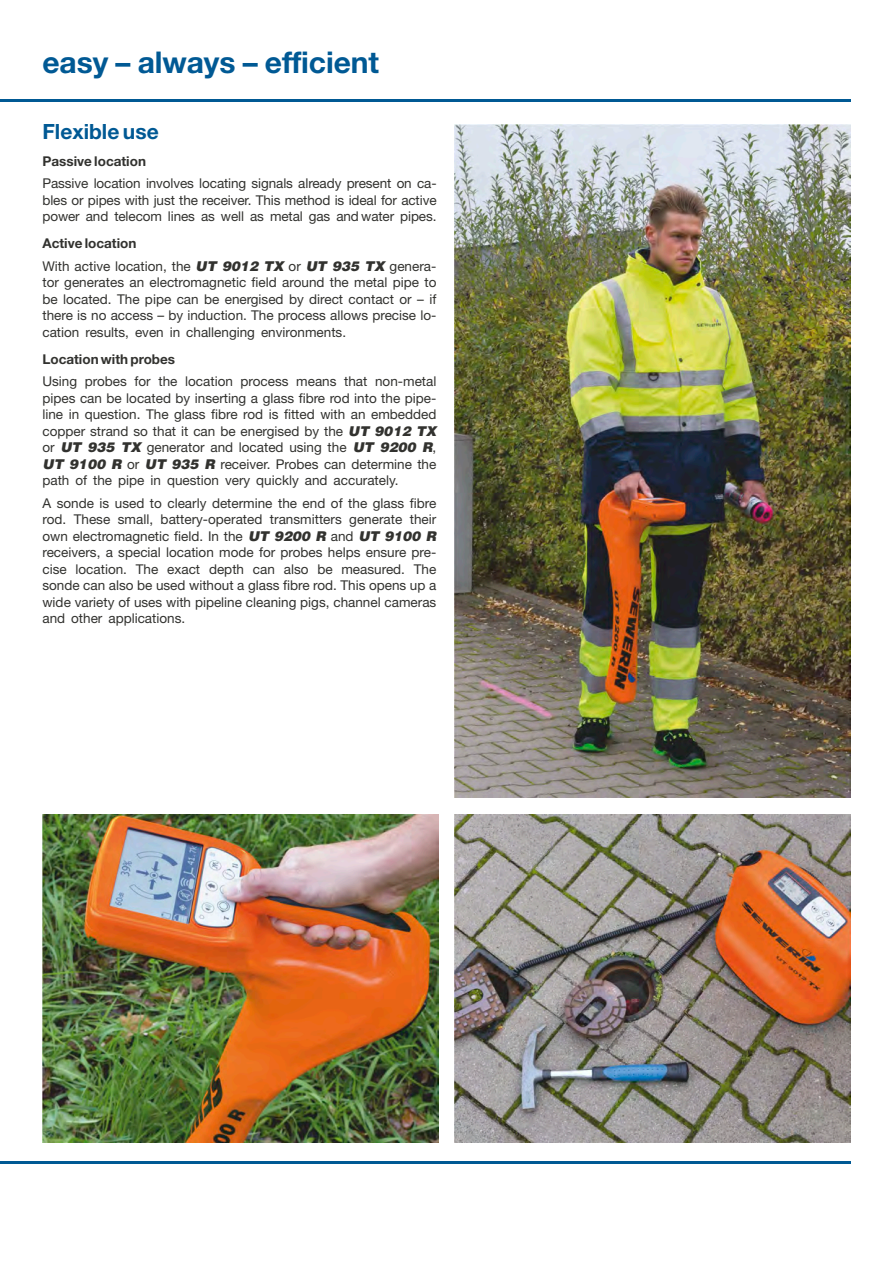
<style>
.page{position:relative;width:893px;height:1263px;background:#fff}
.page>*{position:absolute;margin:0;border:0;box-sizing:border-box;transform-origin:0 0}
.t1{font:700 30px "Helvetica Neue LT";letter-spacing:-.005em;color:#005994}
.t2{font:700 21px "Helvetica Neue LT";color:#005994}
.t3{font:13.5px/16.5px "Helvetica Neue LT";color:#32322f;text-align:justify}
.t4{font:700 13.5px "Helvetica Neue LT";color:#32322f}
.s1{font-weight:700}
.s2{font-family:"Airbus Special"}
</style>
<div class="page">
<hr style="left:0;top:1161px;width:851px;height:2px;background:#005994">
<hr style="left:0;top:100px;width:851px;height:2px;background:#005994">
<img style="left:42px;top:815px;width:396px;height:327px">
<img style="left:455px;top:124px;width:396px;height:674px">
<img style="left:455px;top:815px;width:396px;height:327px">
<h1 class="t1" style="left:43px;top:52px;width:338px">easy – always – efficient</h1>
<h2 class="t2" style="left:43px;top:124px;width:118px">Flexible use</h2>
<p class="t4" style="left:43px;top:156px;width:105px">Passive location</p>
<p class="t3" style="left:42px;top:177px;width:396px">Passive location involves locating signals already present on ca&shy;bles or pipes with just the receiver. This method is ideal for active power and telecom lines as well as metal gas and water pipes.</p>
<p class="t3" style="left:42px;top:234px;width:395px;line-height:22.5px"><span class="s1">Active location<br></span>With active location, the <span class="s2">UT 9012 TX</span> or <span class="s2">UT 935 TX</span> genera-</p>
<p class="t3" style="left:42px;top:276px;width:395px">tor generates an electromagnetic field around the metal pipe to be located. The pipe can be energised by direct contact or – if there is no access – by induction. The process allows precise lo&shy;cation results, even in challenging environments.</p>
<p class="t4" style="left:42px;top:354px;width:134px">Location with probes</p>
<p class="t3" style="left:42px;top:375px;width:395px">Using probes for the location process means that non-metal pipes can be located by inserting a glass fibre rod into the pipe&shy;line in question. The glass fibre rod is fitted with an embedded copper strand so that it can be energised by the <span class="s2">UT 9012 TX </span>or <span class="s2">UT 935 TX</span> generator and located using the <span class="s2">UT 9200 R</span>, <span class="s2">UT 9100 R</span> or <span class="s2">UT 935 R</span> receiver. Probes can determine the path of the pipe in question very quickly and accurately.</p>
<p class="t3" style="left:42px;top:496px;width:395px">A sonde is used to clearly determine the end of the glass fibre rod. These small, battery-operated transmitters generate their own electromagnetic field. In the <span class="s2">UT 9200 R</span> and <span class="s2">UT 9100 R </span>receivers, a special location mode for probes helps ensure pre&shy;cise location. The exact depth can also be measured. The sonde can also be used without a glass fibre rod. This opens up a wide variety of uses with pipeline cleaning pigs, channel cameras and other applications.</p>
</div>
